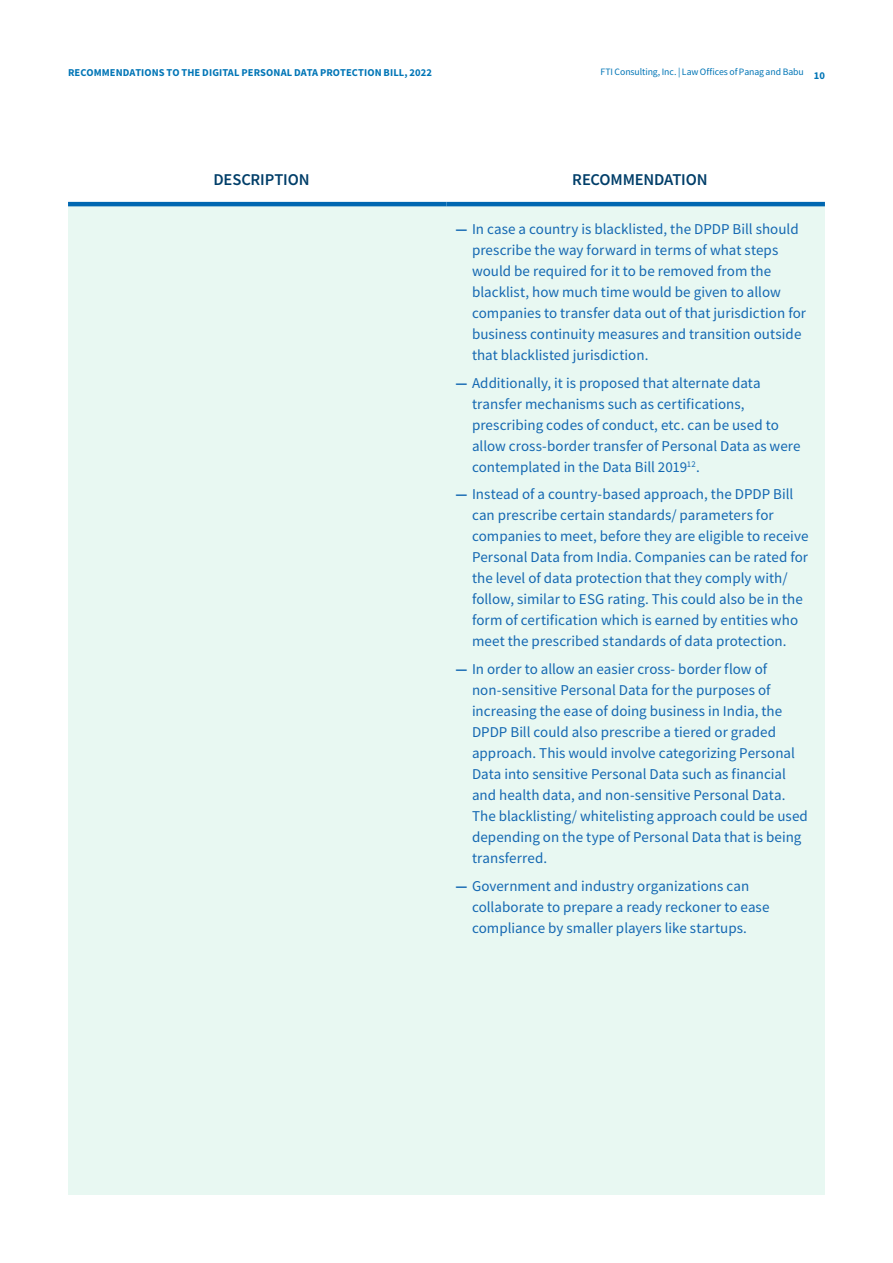
<style>
.page{position:relative;width:893px;height:1263px;background:#fff}
.page>*{position:absolute;margin:0;border:0;box-sizing:border-box;transform-origin:0 0}
.Subhead{font:600 16.5px "Source Sans Pro";letter-spacing:-.01em;color:#003e69}
.t1{font:15px/21px "Source Sans Pro";letter-spacing:.005em;color:#1468b2}
.Running_head_dark_bl{font:700 10.5px "Source Sans Pro";letter-spacing:.01em;color:#0075b6}
.Boilerplate{font:9.75px "Source Sans Pro";letter-spacing:-.01em;color:#0075b6}
.s1{font-weight:700}
</style>
<div class="page">
<div style="left:68px;top:206px;width:757px;height:989px;background:#e8f8f2"></div>
<hr style="left:68px;top:202px;width:378px;height:4px;background:#0067b1">
<hr style="left:446px;top:202px;width:379px;height:4px;background:#0067b1">
<p class="Boilerplate" style="left:600px;top:66px;width:205px">FTI Consulting, Inc. | Law Offices of Panag and Babu</p>
<p class="Running_head_dark_bl" style="left:68px;top:65px;width:365px">RECOMMENDATIONS TO THE DIGITAL PERSONAL DATA PROTECTION BILL, 2022</p>
<p class="Running_head_dark_bl" style="left:814px;top:68px;width:13px">10</p>
<p class="Subhead" style="left:213px;top:168px;width:98px">DESCRIPTION</p>
<p class="Subhead" style="left:572px;top:168px;width:137px">RECOMMENDATION</p>
<p class="t1" style="left:472px;top:218px;width:336px;text-indent:-16px"><span class="s1">—</span> In case a country is blacklisted, the DPDP Bill should prescribe the way forward in terms of what steps would be required for it to be removed from the blacklist, how much time would be given to allow companies to transfer data out of that jurisdiction for business continuity measures and transition outside that blacklisted jurisdiction.</p>
<p class="t1" style="left:472px;top:372px;width:330px;text-indent:-16px"><span class="s1">—</span> Additionally, it is proposed that alternate data transfer mechanisms such as certifications, prescribing codes of conduct, etc. can be used to allow cross-border transfer of Personal Data as were contemplated in the Data Bill 2019<sup>12</sup>.</p>
<p class="t1" style="left:472px;top:484px;width:338px;text-indent:-16px"><span class="s1">—</span> Instead of a country-based approach, the DPDP Bill can prescribe certain standards/ parameters for companies to meet, before they are eligible to receive Personal Data from India. Companies can be rated for the level of data protection that they comply with/ follow, similar to ESG rating. This could also be in the form of certification which is earned by entities who meet the prescribed standards of data protection.</p>
<p class="t1" style="left:472px;top:659px;width:337px;text-indent:-16px"><span class="s1">—</span> In order to allow an easier cross- border flow of non-sensitive Personal Data for the purposes of increasing the ease of doing business in India, the DPDP Bill could also prescribe a tiered or graded approach. This would involve categorizing Personal Data into sensitive Personal Data such as financial and health data, and non-sensitive Personal Data.<br>The blacklisting/ whitelisting approach could be used depending on the type of Personal Data that is being transferred.</p>
<p class="t1" style="left:472px;top:875px;width:299px;text-indent:-16px"><span class="s1">—</span> Government and industry organizations can collaborate to prepare a ready reckoner to ease compliance by smaller players like startups.</p>
</div>
